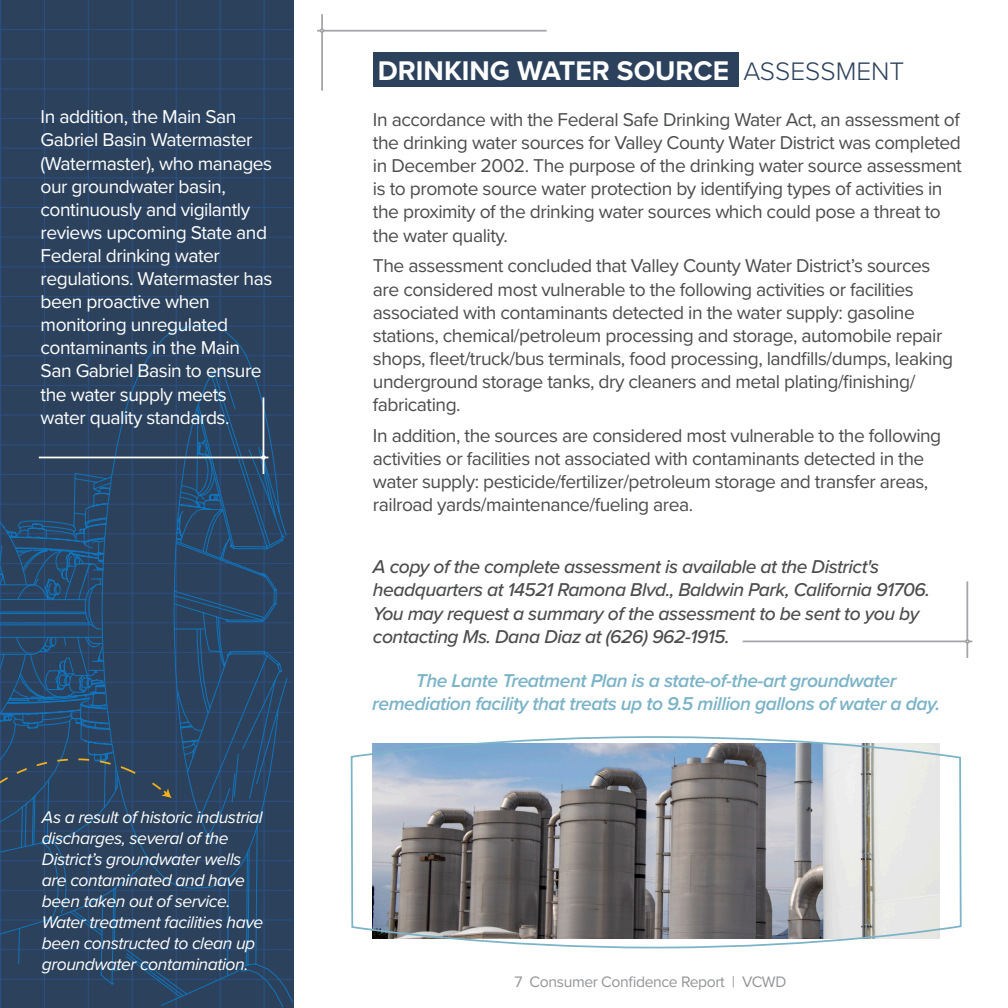
<style>
.page{position:relative;width:1008px;height:1008px;background:#fff}
.page>*{position:absolute;margin:0;border:0;box-sizing:border-box;transform-origin:0 0}
.t1{font:700 28px "Proxima Nova";color:#fff}
.t2{font:19.25px/23.1px "Proxima Nova";letter-spacing:-.025em;color:#4b4c4d}
.t3{font:19.25px/23.1px "Proxima Nova";letter-spacing:-.025em;color:#fff}
.t4{font:italic 500 19.25px/23.1px "Proxima Nova";letter-spacing:-.025em;color:#4b4c4d}
.t5{font:italic 600 19.25px/23.1px "Proxima Nova";letter-spacing:-.025em;color:#7bb3c7;text-align:center}
.t6{font:italic 17.5px/21px "Proxima Nova";letter-spacing:-.025em;color:#fff}
.t7{font:15.75px "Proxima Nova";letter-spacing:-.025em;color:#939598}
.s1{font-weight:300;font-size:26.25px;color:#2c425c}
</style>
<div class="page">
<div style="left:0;top:0;width:293px;height:1008px;background:#2c425c"></div>
<hr style="left:0;top:296px;width:293px;height:1px;background:#2b4f83">
<hr style="left:0;top:266px;width:293px;height:1px;background:#2b4f83">
<hr style="left:0;top:237px;width:293px;height:1px;background:#2b4f83">
<hr style="left:0;top:207px;width:293px;height:1px;background:#2b4f83">
<hr style="left:0;top:177px;width:293px;height:1px;background:#2b4f83">
<hr style="left:0;top:148px;width:293px;height:1px;background:#2b4f83">
<hr style="left:0;top:118px;width:293px;height:1px;background:#2b4f83">
<hr style="left:0;top:88px;width:293px;height:1px;background:#2b4f83">
<hr style="left:0;top:59px;width:293px;height:1px;background:#2b4f83">
<hr style="left:0;top:29px;width:293px;height:1px;background:#2b4f83">
<hr style="left:264px;top:0;width:1px;height:1008px;background:#2b4f83">
<hr style="left:220px;top:0;width:1px;height:1008px;background:#2b4f83">
<hr style="left:176px;top:0;width:1px;height:1008px;background:#2b4f83">
<hr style="left:132px;top:0;width:1px;height:1008px;background:#2b4f83">
<hr style="left:88px;top:0;width:1px;height:1008px;background:#2b4f83">
<hr style="left:44px;top:0;width:1px;height:1008px;background:#2b4f83">
<hr style="left:0;top:0;width:1px;height:1008px;background:#2b4f83">
<svg style="left:1px;top:325px;width:293px;height:683px"></svg>
<svg style="left:0;top:472px;width:188px;height:526px"></svg>
<hr style="left:263px;top:397px;width:1px;height:77px;background:#fff">
<hr style="left:39px;top:457px;width:229px;height:1px;background:#fff">
<svg style="left:261px;top:455px;width:5px;height:5px"></svg>
<svg style="left:0;top:555px;width:172px;height:450px"></svg>
<div style="left:373px;top:53px;width:365px;height:34px;background:#2c425c"></div>
<hr style="left:321px;top:14px;width:2px;height:77px;background:#a3a4a8">
<hr style="left:317px;top:30px;width:230px;height:2px;background:#a3a4a8">
<hr style="left:966px;top:581px;width:2px;height:77px;background:#a3a4a8">
<hr style="left:743px;top:641px;width:229px;height:1px;background:#a3a4a8">
<svg style="left:350px;top:736px;width:612px;height:213px"></svg>
<p class="t3" style="left:41px;top:105px;width:233px">In addition, the Main San<br>Gabriel Basin Watermaster (Watermaster), who manages our groundwater basin, continuously and vigilantly reviews upcoming State and<br>Federal drinking water regulations. Watermaster has been proactive when monitoring unregulated contaminants in the Main<br>San Gabriel Basin to ensure the water supply meets water quality standards.</p>
<p class="t6" style="left:42px;top:806px;width:223px">As a result of historic industrial discharges, several of the<br>District’s groundwater wells are contaminated and have been taken out of service.<br>Water treatment facilities have been constructed to clean up groundwater contamination.</p>
<p class="t1" style="left:378px;top:50px;width:528px">DRINKING WATER SOURCE <span class="s1">ASSESSMENT</span></p>
<p class="t2" style="left:373px;top:107px;width:590px">In accordance with the Federal Safe Drinking Water Act, an assessment of the drinking water sources for Valley County Water District was completed in December 2002. The purpose of the drinking water source assessment is to promote source water protection by identifying types of activities in the proximity of the drinking water sources which could pose a threat to the water quality.</p>
<p class="t2" style="left:373px;top:254px;width:582px">The assessment concluded that Valley County Water District’s sources are considered most vulnerable to the following activities or facilities associated with contaminants detected in the water supply: gasoline stations, chemical/petroleum processing and storage, automobile repair shops, fleet/truck/bus terminals, food processing, landfills/dumps, leaking underground storage tanks, dry cleaners and metal plating/finishing/ fabricating.</p>
<p class="t2" style="left:373px;top:423px;width:570px">In addition, the sources are considered most vulnerable to the following activities or facilities not associated with contaminants detected in the water supply: pesticide/fertilizer/petroleum storage and transfer areas, railroad yards/maintenance/fueling area.</p>
<p class="t4" style="left:373px;top:555px;width:559px">A copy of the complete assessment is available at the District's headquarters at 14521 Ramona Blvd., Baldwin Park, California 91706.<br>You may request a summary of the assessment to be sent to you by contacting Ms. Dana Diaz at (626) 962-1915.</p>
<p class="t5" style="left:372px;top:669px;width:569px">The Lante Treatment Plan is a state-of-the-art groundwater remediation facility that treats up to 9.5 million gallons of water a day.</p>
<p class="t7" style="left:515px;top:970px;width:273px">7 Consumer Confidence Report | VCWD</p>
</div>
